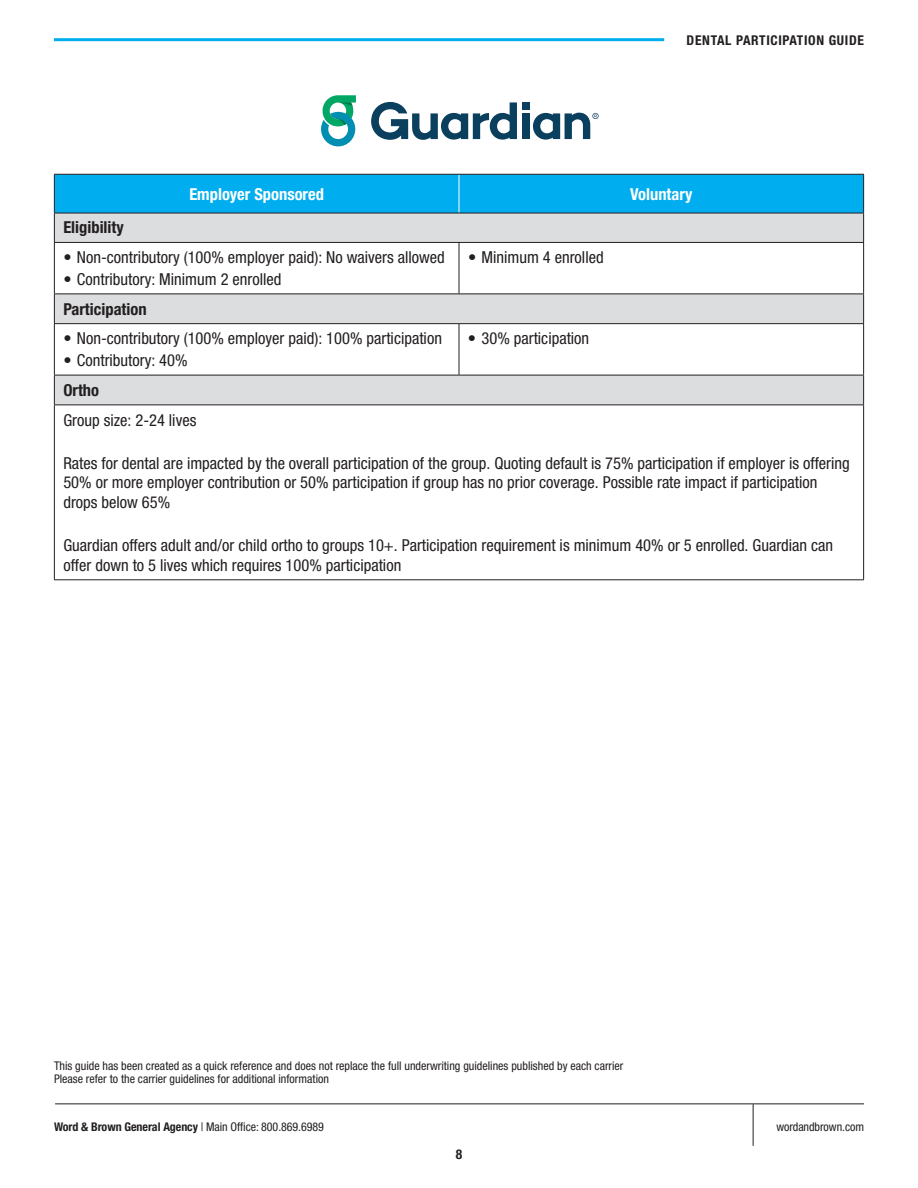
<style>
.page{position:relative;width:918px;height:1188px;background:#fff}
.page>*{position:absolute;margin:0;border:0;box-sizing:border-box;transform-origin:0 0}
.Level_1_Regular_Bullets{font:condensed 16.5px/19.5px "Helvetica Neue LT Std";color:#231f20}
.t1{font:700 condensed 16.5px "Helvetica Neue LT Std";color:#231f20}
.Table_Header_Row{font:700 condensed 16.5px "Helvetica Neue LT Std";color:#fff}
.t2{font:700 condensed 13.5px "Helvetica Neue LT Std";letter-spacing:.05em;color:#231f20}
.t3{font:condensed 12px/13.5px "Helvetica Neue LT Std";color:#231f20}
.s1{font-weight:700}
</style>
<div class="page">
<hr style="left:54px;top:38px;width:610px;height:3px;background:#00aeef">
<hr style="left:55px;top:1103px;width:809px;height:1px;background:#231f20">
<hr style="left:753px;top:1104px;width:1px;height:42px;background:#231f20">
<svg style="left:321px;top:95px;width:35px;height:51px"></svg>
<div style="left:522px;top:113px;width:8px;height:26px;background:#0b3f5e"></div>
<div style="left:522px;top:102px;width:8px;height:8px;background:#0b3f5e"></div>
<svg style="left:371px;top:102px;width:146px;height:38px"></svg>
<svg style="left:533px;top:113px;width:66px;height:27px"></svg>
<svg style="left:55px;top:243px;width:808px;height:162px"></svg>
<hr style="left:54px;top:242px;width:405px;height:1px;background:#231f20">
<hr style="left:459px;top:242px;width:405px;height:1px;background:#231f20">
<hr style="left:459px;top:243px;width:1px;height:51px;background:#231f20">
<hr style="left:863px;top:243px;width:1px;height:51px;background:#231f20">
<hr style="left:54px;top:294px;width:405px;height:1px;background:#231f20">
<hr style="left:459px;top:294px;width:405px;height:1px;background:#231f20">
<svg style="left:863px;top:294px;width:1px;height:29px"></svg>
<hr style="left:54px;top:323px;width:405px;height:1px;background:#231f20">
<hr style="left:459px;top:323px;width:405px;height:1px;background:#231f20">
<hr style="left:459px;top:324px;width:1px;height:51px;background:#231f20">
<hr style="left:863px;top:324px;width:1px;height:51px;background:#231f20">
<hr style="left:54px;top:375px;width:405px;height:1px;background:#231f20">
<hr style="left:459px;top:375px;width:405px;height:1px;background:#231f20">
<hr style="left:863px;top:375px;width:1px;height:30px;background:#231f20">
<hr style="left:54px;top:405px;width:405px;height:1px;background:#231f20">
<hr style="left:459px;top:405px;width:405px;height:1px;background:#231f20">
<hr style="left:863px;top:405px;width:1px;height:174px;background:#231f20">
<hr style="left:54px;top:579px;width:405px;height:1px;background:#231f20">
<hr style="left:459px;top:579px;width:405px;height:1px;background:#231f20">
<svg style="left:54px;top:175px;width:810px;height:67px;background:#5dc0e6"></svg>
<hr style="left:54px;top:243px;width:1px;height:51px;background:#231f20">
<svg style="left:54px;top:294px;width:1px;height:29px"></svg>
<hr style="left:54px;top:324px;width:1px;height:51px;background:#231f20">
<hr style="left:54px;top:375px;width:1px;height:30px;background:#231f20">
<hr style="left:54px;top:405px;width:1px;height:174px;background:#231f20">
<hr style="left:459px;top:175px;width:1px;height:38px;background:#fff">
<hr style="left:54px;top:174px;width:405px;height:1px;background:#231f20">
<hr style="left:459px;top:174px;width:405px;height:1px;background:#231f20">
<hr style="left:863px;top:175px;width:1px;height:38px;background:#231f20">
<hr style="left:54px;top:213px;width:405px;height:1px;background:#231f20">
<hr style="left:459px;top:213px;width:405px;height:1px;background:#231f20">
<p class="t2" style="left:687px;top:32px;width:179px">DENTAL PARTICIPATION GUIDE</p>
<p class="Table_Header_Row" style="left:189px;top:184px;width:136px">Employer Sponsored</p>
<p class="Table_Header_Row" style="left:630px;top:184px;width:64px">Voluntary</p>
<p class="t1" style="left:63px;top:218px;width:62px">Eligibility</p>
<p class="Level_1_Regular_Bullets" style="left:63px;top:248px;width:383px">• Non-contributory (100% employer paid): No waivers allowed</p>
<p class="Level_1_Regular_Bullets" style="left:63px;top:269px;width:220px">• Contributory: Minimum 2 enrolled</p>
<p class="t1" style="left:63px;top:299px;width:85px">Participation</p>
<p class="Level_1_Regular_Bullets" style="left:63px;top:329px;width:380px">• Non-contributory (100% employer paid): 100% participation</p>
<p class="Level_1_Regular_Bullets" style="left:63px;top:350px;width:126px">• Contributory: 40%</p>
<p class="Level_1_Regular_Bullets" style="left:468px;top:248px;width:137px">• Minimum 4 enrolled</p>
<p class="Level_1_Regular_Bullets" style="left:468px;top:329px;width:123px">• 30% participation</p>
<p class="t1" style="left:63px;top:380px;width:37px">Ortho</p>
<p class="Level_1_Regular_Bullets" style="left:63px;top:410px;width:135px">Group size: 2-24 lives</p>
<p class="Level_1_Regular_Bullets" style="left:63px;top:453px;width:788px">Rates for dental are impacted by the overall participation of the group. Quoting default is 75% participation if employer is offering<br>50% or more employer contribution or 50% participation if group has no prior coverage. Possible rate impact if participation drops below 65%</p>
<p class="Level_1_Regular_Bullets" style="left:63px;top:536px;width:771px">Guardian offers adult and/or child ortho to groups 10+. Participation requirement is minimum 40% or 5 enrolled. Guardian can offer down to 5 lives which requires 100% participation</p>
<p class="t3" style="left:54px;top:1059px;width:571px">This guide has been created as a quick reference and does not replace the full underwriting guidelines published by each carrier<br>Please refer to the carrier guidelines for additional information</p>
<p class="t3" style="left:54px;top:1120px;width:271px"><span class="s1">Word &amp; Brown General Agency</span> | Main Office: 800.869.6989</p>
<p class="t3" style="left:776px;top:1120px;width:89px">wordandbrown.com</p>
<p class="t2" style="left:456px;top:1146px;width:8px">8</p>
</div>
